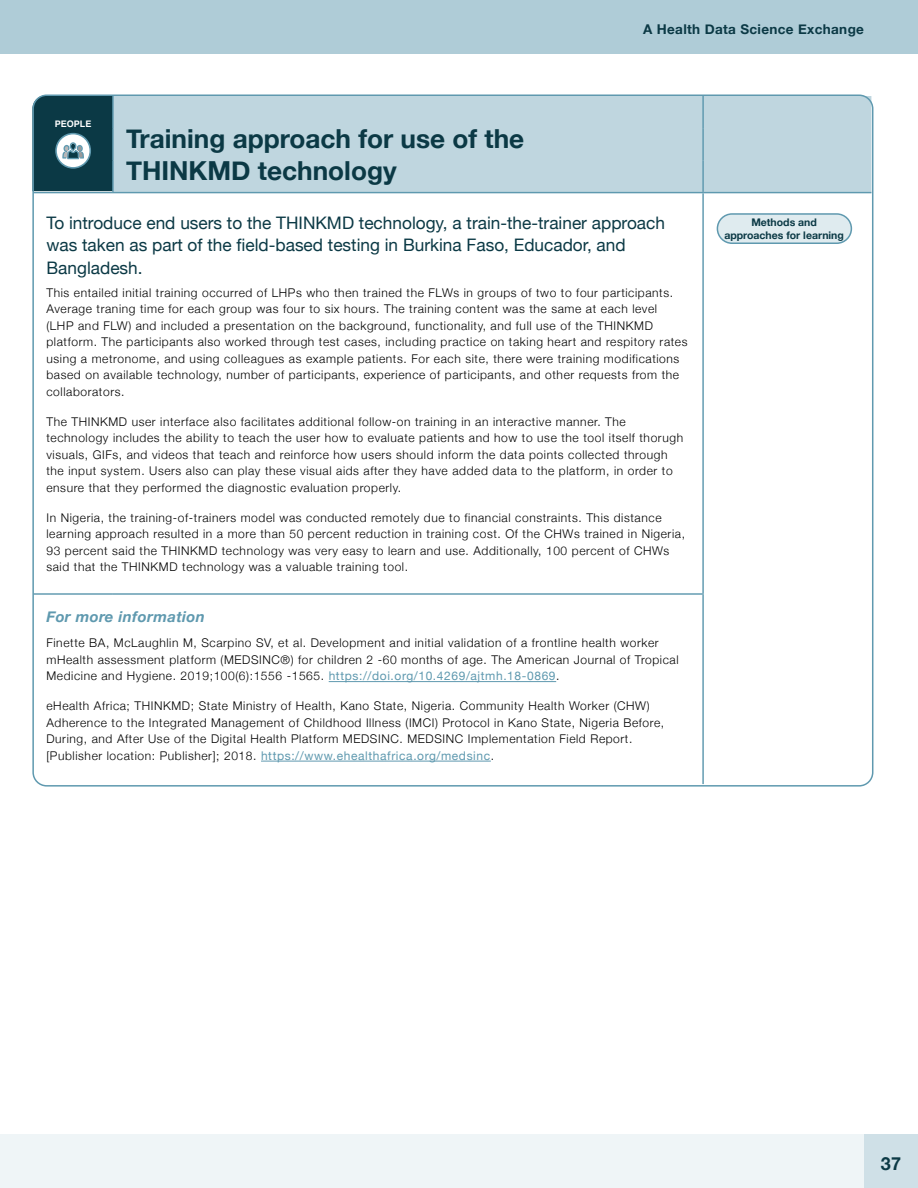
<style>
.page{position:relative;width:918px;height:1188px;background:#fff}
.page>*{position:absolute;margin:0;border:0;box-sizing:border-box;transform-origin:0 0}
.t1{font:700 26.25px/31.5px "Helvetica Neue";color:#0b3945}
.t2{font:700 18px "Helvetica Neue";color:#0b3945}
.t3{font:17.25px/22.5px "Helvetica Neue";color:#0b3945}
.t4{font:italic 700 15px "Helvetica Neue";letter-spacing:.025em;color:#5f99af}
.t5{font:700 13.5px "Helvetica Neue";letter-spacing:.025em;color:#0b3945}
.t6{font:300 12px/16.5px "Helvetica Neue";letter-spacing:.05em;color:#000}
.t7{font:700 10.5px/12.6px "Helvetica Neue";color:#0b3945;text-align:center}
.t8{font:700 9px "Helvetica";color:#fff}
.s1{font-weight:400;color:#5f99af}
</style>
<div class="page">
<div style="left:0;top:1134px;width:918px;height:54px;background:#eff5f7"></div>
<div style="left:0;top:0;width:918px;height:54px;background:#afccd7"></div>
<div style="left:864px;top:1134px;width:54px;height:54px;background:#cfe0e7"></div>
<div style="left:114px;top:96px;width:757px;height:96px;background:#bfd6df"></div>
<hr style="left:33px;top:593px;width:80px;height:2px;background:#5f99af">
<hr style="left:113px;top:593px;width:591px;height:2px;background:#5f99af">
<hr style="left:112px;top:96px;width:2px;height:32px;background:#5f99af">
<hr style="left:112px;top:128px;width:2px;height:32px;background:#5f99af">
<hr style="left:112px;top:160px;width:2px;height:32px;background:#5f99af">
<hr style="left:702px;top:96px;width:2px;height:32px;background:#5f99af">
<hr style="left:702px;top:128px;width:2px;height:32px;background:#5f99af">
<hr style="left:702px;top:160px;width:2px;height:32px;background:#5f99af">
<hr style="left:33px;top:192px;width:80px;height:1px;background:#5f99af">
<hr style="left:113px;top:192px;width:590px;height:1px;background:#5f99af">
<hr style="left:703px;top:192px;width:168px;height:1px;background:#5f99af">
<hr style="left:702px;top:193px;width:2px;height:400px;background:#5f99af">
<hr style="left:702px;top:595px;width:2px;height:189px;background:#5f99af">
<svg style="left:35px;top:97px;width:78px;height:94px;background:#214c57"></svg>
<div style="left:55px;top:133px;width:36px;height:36px;border:2px solid #5f99af;border-radius:50%"></div>
<hr style="left:329px;top:681px;width:227px;height:1px;background:#5f99af">
<hr style="left:261px;top:761px;width:230px;height:1px;background:#5f99af">
<div style="left:717px;top:214px;width:134px;height:29px;background:#dfebef;border-radius:15px"></div>
<div style="left:717px;top:213px;width:135px;height:31px;border:2px solid #5f99af;border-radius:15px"></div>
<p class="t8" style="left:55px;top:116px;width:38px">PEOPLE</p>
<p class="t5" style="left:643px;top:19px;width:222px">A Health Data Science Exchange</p>
<h1 class="t1" style="left:126px;top:124px;width:400px">Training approach for use of the<br>THINKMD technology</h1>
<h3 class="t3" style="left:46px;top:212px;width:620px">To introduce end users to the THINKMD technology, a train-the-trainer approach was taken as part of the field-based testing in Burkina Faso, Educador, and<br>Bangladesh.</h3>
<p class="t6" style="left:46px;top:284px;width:643px">This entailed initial training occurred of LHPs who then trained the FLWs in groups of two to four participants.<br>Average traning time for each group was four to six hours. The training content was the same at each level<br>(LHP and FLW) and included a presentation on the background, functionality, and full use of the THINKMD platform. The participants also worked through test cases, including practice on taking heart and respitory rates using a metronome, and using colleagues as example patients. For each site, there were training modifications based on available technology, number of participants, experience of participants, and other requests from the collaborators.</p>
<p class="t6" style="left:46px;top:413px;width:638px">The THINKMD user interface also facilitates additional follow-on training in an interactive manner. The technology includes the ability to teach the user how to evaluate patients and how to use the tool itself thorugh visuals, GIFs, and videos that teach and reinforce how users should inform the data points collected through the input system. Users also can play these visual aids after they have added data to the platform, in order to ensure that they performed the diagnostic evaluation properly.</p>
<p class="t6" style="left:46px;top:509px;width:640px">In Nigeria, the training-of-trainers model was conducted remotely due to financial constraints. This distance learning approach resulted in a more than 50 percent reduction in training cost. Of the CHWs trained in Nigeria, 93 percent said the THINKMD technology was very easy to learn and use. Additionally, 100 percent of CHWs said that the THINKMD technology was a valuable training tool.</p>
<p class="t4" style="left:46px;top:605px;width:160px">For more information</p>
<p class="t6" style="left:46px;top:634px;width:634px">Finette BA, McLaughlin M, Scarpino SV, et al. Development and initial validation of a frontline health worker mHealth assessment platform (MEDSINC®) for children 2 -60 months of age. The American Journal of Tropical<br>Medicine and Hygiene. 2019;100(6):1556 -1565. <span class="s1">https://doi.org/10.4269/ajtmh.18-0869</span>.</p>
<p class="t6" style="left:46px;top:697px;width:619px">eHealth Africa; THINKMD; State Ministry of Health, Kano State, Nigeria. Community Health Worker (CHW)<br>Adherence to the Integrated Management of Childhood Illness (IMCI) Protocol in Kano State, Nigeria Before, During, and After Use of the Digital Health Platform MEDSINC. MEDSINC Implementation Field Report. [Publisher location: Publisher]; 2018. <span class="s1">https://www.ehealthafrica.org/medsinc</span>.</p>
<p class="t7" style="left:724px;top:216px;width:121px">Methods and approaches for learning</p>
<h2 class="t2" style="left:881px;top:1149px;width:22px">37</h2>
</div>
